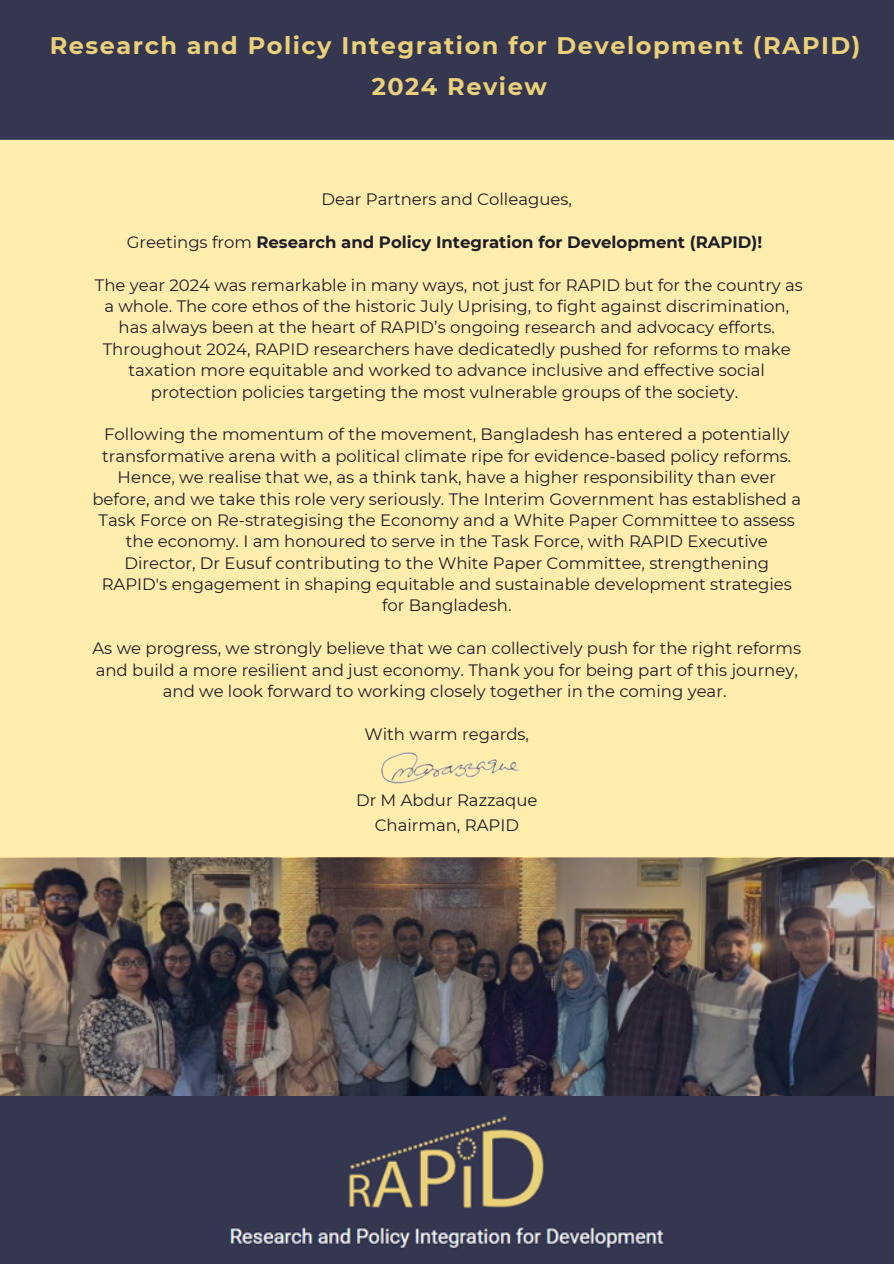
<style>
.page{position:relative;width:894px;height:1264px;background:#fff}
.page>*{position:absolute;margin:0;border:0;box-sizing:border-box;transform-origin:0 0}
.t1{font:700 24px/40.5px "Montserrat";letter-spacing:.065em;color:#ead079;text-align:center}
.t2{font:16.5px/21.3px "Montserrat";color:#1e1e28;text-align:center}
.t3{font:700 16.5px "Montserrat";color:#1e1e28}
.s1{font-weight:400}
</style>
<div class="page">
<div style="left:0;top:0;width:893px;height:1263px;background:#ffedae"></div>
<div style="left:0;top:857px;width:893px;height:406px;background:#353751"></div>
<img style="left:0;top:857px;width:893px;height:238px">
<div style="left:0;top:0;width:893px;height:140px;background:#353751"></div>
<img style="left:230px;top:1116px;width:434px;height:132px">
<img style="left:381px;top:752px;width:139px;height:32px">
<p class="t1" style="left:50px;top:25px;width:812px">Research and Policy Integration for Development (RAPID)<br>2024 Review</p>
<h1 class="t2" style="left:321px;top:188px;width:252px">Dear Partners and Colleagues,</h1>
<p class="t3" style="left:127px;top:232px;width:637px"><span class="s1">Greetings from</span> Research and Policy Integration for Development (RAPID)!</p>
<p class="t2" style="left:95px;top:274px;width:709px">The year 2024 was remarkable in many ways, not just for RAPID but for the country as a whole. The core ethos of the historic July Uprising, to fight against discrimination, has always been at the heart of RAPID’s ongoing research and advocacy efforts.<br>Throughout 2024, RAPID researchers have dedicatedly pushed for reforms to make taxation more equitable and worked to advance inclusive and effective social protection policies targeting the most vulnerable groups of the society.</p>
<p class="t2" style="left:92px;top:424px;width:710px">Following the momentum of the movement, Bangladesh has entered a potentially transformative arena with a political climate ripe for evidence-based policy reforms.<br>Hence, we realise that we, as a think tank, have a higher responsibility than ever before, and we take this role very seriously. The Interim Government has established a Task Force on Re-strategising the Economy and a White Paper Committee to assess the economy. I am honoured to serve in the Task Force, with RAPID Executive Director, Dr Eusuf contributing to the White Paper Committee, strengthening RAPID's engagement in shaping equitable and sustainable development strategies for Bangladesh.</p>
<p class="t2" style="left:92px;top:637px;width:710px">As we progress, we strongly believe that we can collectively push for the right reforms and build a more resilient and just economy. Thank you for being part of this journey, and we look forward to working closely together in the coming year.</p>
<p class="t2" style="left:364px;top:723px;width:166px">With warm regards,</p>
<p class="t2" style="left:356px;top:789px;width:183px">Dr M Abdur Razzaque</p>
<p class="t2" style="left:374px;top:814px;width:146px">Chairman, RAPID</p>
</div>
